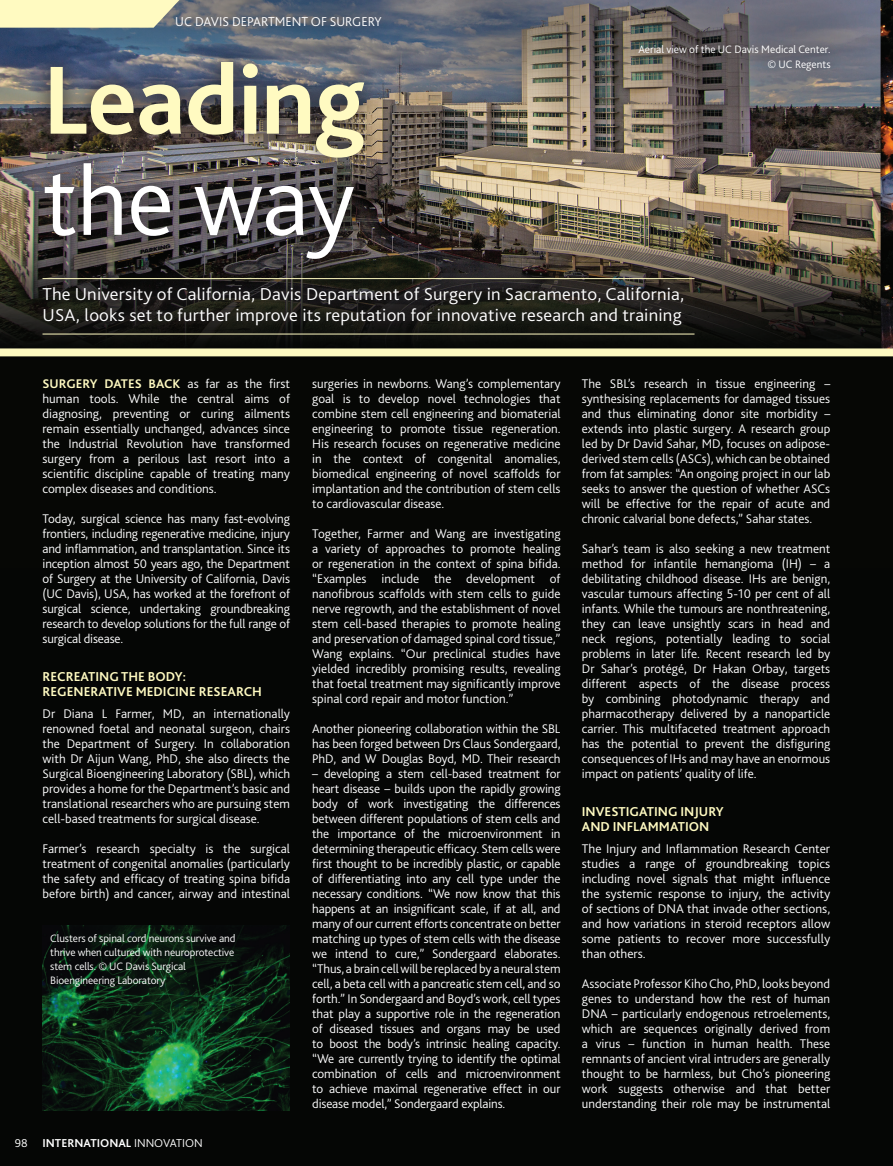
<style>
.page{position:relative;width:893px;height:1166px;background:#fff}
.page>*{position:absolute;margin:0;border:0;box-sizing:border-box;transform-origin:0 0}
.Article_Header{font:700 101.1px/101.1px "Bliss 2";letter-spacing:-.01em;color:#fffac1}
.Article_Strap{font:300 18px/21px "Bliss 2";letter-spacing:.01em;color:#fff;scale:1.05 1}
.Subhead{font:700 13.5px/15px "Bliss 2";color:#fffac1}
.Tab_Name{font:300 13.5px "Bliss 2";color:#fff}
.Body_Article{font:300 13.2px/15px "Bliss 2";color:#fff;text-align:justify}
.Body_Article-2{font:700 12px "Bliss 2";color:#fff}
.Project_Subhead{font:300 11.25px/14.2px "Bliss 2";letter-spacing:-.01em;color:#fff}
.s1{font-weight:300;color:#fff}
.s2{font-weight:700;color:#fffac1}
.s3{font-weight:300}
</style>
<div class="page">
<img style="left:0;top:0;width:893px;height:1165px">
<div style="left:26px;top:42px;width:356px;height:236px;background:#231f20;opacity:.75"></div>
<div style="left:34px;top:269px;width:669px;height:75px;background:#231f20;opacity:.75"></div>
<hr style="left:43px;top:278px;width:651px;height:1px;background:#fffac1">
<hr style="left:43px;top:334px;width:651px;height:1px;background:#fffac1">
<img style="left:43px;top:925px;width:247px;height:185px">
<div style="left:630px;top:36px;width:209px;height:44px;background:#231f20;opacity:.5"></div>
<div style="left:167px;top:7px;width:223px;height:28px;background:#231f20;opacity:.5"></div>
<svg style="left:0;top:0;width:179px;height:28px;background:#f2eebb"></svg>
<p class="Tab_Name" style="left:175px;top:13px;width:208px">UC DAVIS DEPARTMENT OF SURGERY</p>
<p class="Project_Subhead" style="left:638px;top:41px;width:194px;line-height:15px;text-align:right">Aerial view of the UC Davis Medical Center. © UC Regents</p>
<p class="Article_Header" style="left:43px;top:47px;width:325px">Leading <span class="s1">the way</span></p>
<p class="Article_Strap" style="left:43px;top:283px;width:613px">The University of California, Davis Department of Surgery in Sacramento, California,<br>USA, looks set to further improve its reputation for innovative research and training</p>
<p class="Body_Article" style="left:43px;top:375px;width:249px"><span class="s2">SURGERY DATES BACK</span> as far as the first human tools. While the central aims of diagnosing, preventing or curing ailments remain essentially unchanged, advances since the Industrial Revolution have transformed surgery from a perilous last resort into a scientific discipline capable of treating many complex diseases and conditions.</p>
<p class="Body_Article" style="left:43px;top:510px;width:249px">Today, surgical science has many fast-evolving frontiers, including regenerative medicine, injury and inflammation, and transplantation. Since its inception almost 50 years ago, the Department of Surgery at the University of California, Davis (UC Davis), USA, has worked at the forefront of surgical science, undertaking groundbreaking research to develop solutions for the full range of surgical disease.</p>
<p class="Subhead" style="left:43px;top:668px;width:221px">RECREATING THE BODY:<br>REGENERATIVE MEDICINE RESEARCH</p>
<p class="Body_Article" style="left:43px;top:705px;width:249px">Dr Diana L Farmer, MD, an internationally renowned foetal and neonatal surgeon, chairs the Department of Surgery. In collaboration with Dr Aijun Wang, PhD, she also directs the Surgical Bioengineering Laboratory (SBL), which provides a home for the Department’s basic and translational researchers who are pursuing stem cell-based treatments for surgical disease.</p>
<p class="Body_Article" style="left:43px;top:840px;width:249px">Farmer’s research specialty is the surgical treatment of congenital anomalies (particularly the safety and efficacy of treating spina bifida before birth) and cancer, airway and intestinal</p>
<p class="Project_Subhead" style="left:50px;top:930px;width:187px">Clusters of spinal cord neurons survive and thrive when cultured with neuroprotective stem cells. © UC Davis Surgical Bioengineering Laboratory</p>
<p class="Body_Article-2" style="left:15px;top:1135px;width:189px"><span class="s3">98</span> INTERNATIONAL <span class="s3">INNOVATION</span></p>
<p class="Body_Article" style="left:312px;top:375px;width:250px">surgeries in newborns. Wang’s complementary goal is to develop novel technologies that combine stem cell engineering and biomaterial engineering to promote tissue regeneration.<br>His research focuses on regenerative medicine in the context of congenital anomalies, biomedical engineering of novel scaffolds for implantation and the contribution of stem cells to cardiovascular disease.</p>
<p class="Body_Article" style="left:312px;top:525px;width:250px">Together, Farmer and Wang are investigating a variety of approaches to promote healing or regeneration in the context of spina bifida. “Examples include the development of nanofibrous scaffolds with stem cells to guide nerve regrowth, and the establishment of novel stem cell-based therapies to promote healing and preservation of damaged spinal cord tissue,” Wang explains. “Our preclinical studies have yielded incredibly promising results, revealing that foetal treatment may significantly improve spinal cord repair and motor function.”</p>
<p class="Body_Article" style="left:312px;top:720px;width:250px">Another pioneering collaboration within the SBL has been forged between Drs Claus Sondergaard, PhD, and W Douglas Boyd, MD. Their research</p>
<p class="Body_Article" style="left:312px;top:765px;width:250px">– developing a stem cell-based treatment for heart disease – builds upon the rapidly growing body of work investigating the differences between different populations of stem cells and the importance of the microenvironment in determining therapeutic efficacy. Stem cells were first thought to be incredibly plastic, or capable of differentiating into any cell type under the necessary conditions. “We now know that this happens at an insignificant scale, if at all, and many of our current efforts concentrate on better matching up types of stem cells with the disease we intend to cure,” Sondergaard elaborates. “Thus, a brain cell will be replaced by a neural stem cell, a beta cell with a pancreatic stem cell, and so forth.” In Sondergaard and Boyd’s work, cell types that play a supportive role in the regeneration of diseased tissues and organs may be used to boost the body’s intrinsic healing capacity. “We are currently trying to identify the optimal combination of cells and microenvironment to achieve maximal regenerative effect in our disease model,” Sondergaard explains.</p>
<p class="Body_Article" style="left:582px;top:375px;width:250px">The SBL’s research in tissue engineering – synthesising replacements for damaged tissues and thus eliminating donor site morbidity – extends into plastic surgery. A research group led by Dr David Sahar, MD, focuses on adipose&shy;derived stem cells (ASCs), which can be obtained from fat samples: “An ongoing project in our lab seeks to answer the question of whether ASCs will be effective for the repair of acute and chronic calvarial bone defects,” Sahar states.</p>
<p class="Body_Article" style="left:582px;top:540px;width:250px">Sahar’s team is also seeking a new treatment method for infantile hemangioma (IH) – a debilitating childhood disease. IHs are benign, vascular tumours affecting 5-10 per cent of all infants. While the tumours are nonthreatening, they can leave unsightly scars in head and neck regions, potentially leading to social problems in later life. Recent research led by Dr Sahar’s protégé, Dr Hakan Orbay, targets different aspects of the disease process by combining photodynamic therapy and pharmacotherapy delivered by a nanoparticle carrier. This multifaceted treatment approach has the potential to prevent the disfiguring consequences of IHs and may have an enormous impact on patients’ quality of life.</p>
<p class="Subhead" style="left:582px;top:803px;width:143px">INVESTIGATING INJURY<br>AND INFLAMMATION</p>
<p class="Body_Article" style="left:582px;top:840px;width:250px">The Injury and Inflammation Research Center studies a range of groundbreaking topics including novel signals that might influence the systemic response to injury, the activity of sections of DNA that invade other sections, and how variations in steroid receptors allow some patients to recover more successfully than others.</p>
<p class="Body_Article" style="left:582px;top:975px;width:250px">Associate Professor Kiho Cho, PhD, looks beyond genes to understand how the rest of human DNA – particularly endogenous retroelements, which are sequences originally derived from a virus – function in human health. These remnants of ancient viral intruders are generally thought to be harmless, but Cho’s pioneering work suggests otherwise and that better understanding their role may be instrumental</p>
</div>
